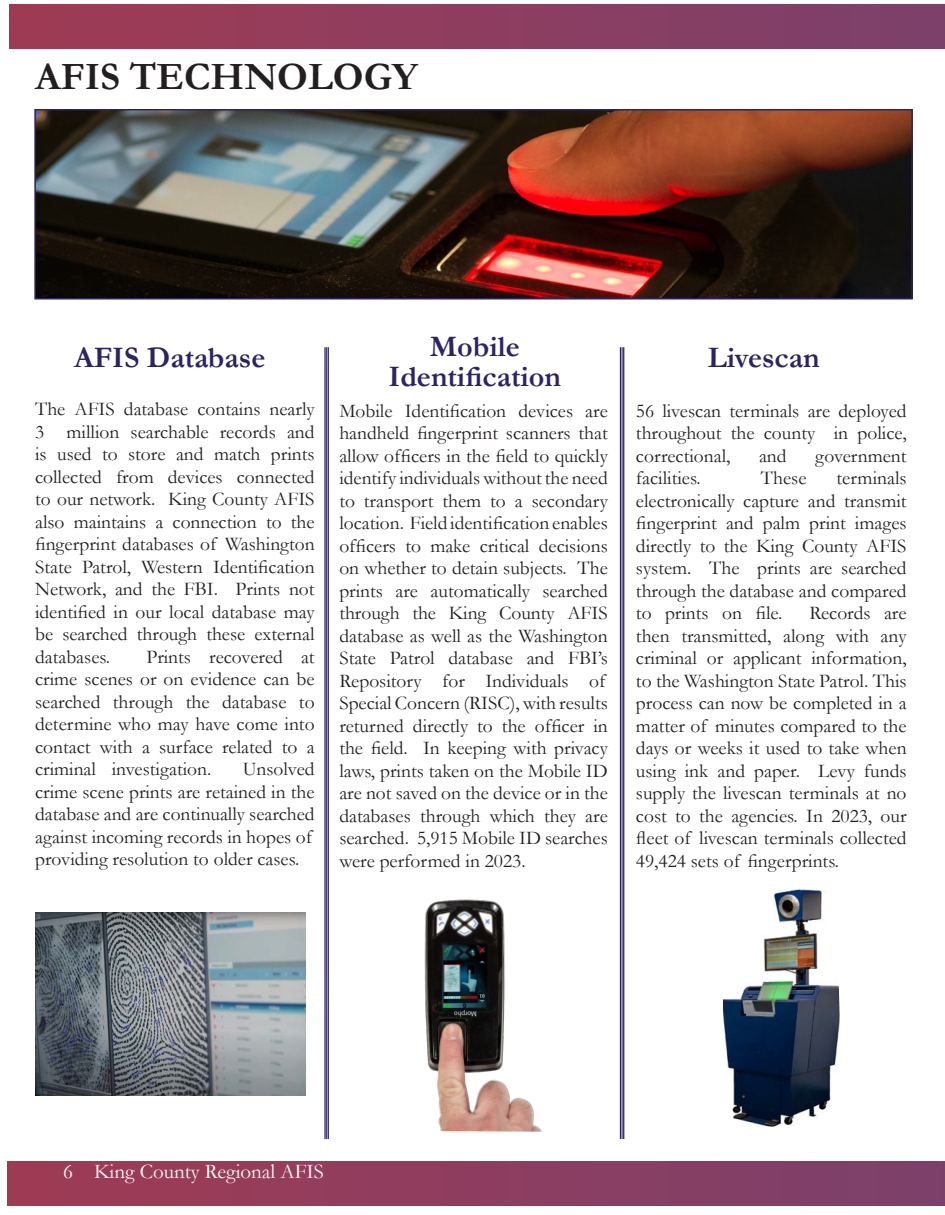
<style>
.page{position:relative;width:945px;height:1215px;background:#fff}
.page>*{position:absolute;margin:0;border:0;box-sizing:border-box;transform-origin:0 0}
.t1{font:700 39px "Garamond";color:#231f20}
.t2{font:700 30px "Garamond";color:#2d226a}
.t3{font:21px "Garamond";color:#fff}
.t4{font:19.5px/22.5px "Garamond";color:#231f20;text-align:justify}
</style>
<div class="page">
<div style="left:9px;top:5px;width:936px;height:43px;background:linear-gradient(to right,#a03b54,#7c406b)"></div>
<div style="left:7px;top:1162px;width:938px;height:43px;background:linear-gradient(to right,#a03b54,#7c406b)"></div>
<hr style="left:328px;top:347px;width:1px;height:792px;background:#2d226a">
<hr style="left:326px;top:347px;width:1px;height:792px;background:#2d226a">
<hr style="left:324px;top:347px;width:2px;height:792px;background:#2d226a">
<img style="left:723px;top:889px;width:117px;height:238px">
<img style="left:424px;top:899px;width:118px;height:233px">
<img style="left:37px;top:112px;width:873px;height:184px">
<div style="left:34px;top:109px;width:879px;height:190px;border:2px solid #2d226a"></div>
<img style="left:35px;top:913px;width:271px;height:183px">
<hr style="left:623px;top:347px;width:1px;height:792px;background:#2d226a">
<hr style="left:622px;top:347px;width:1px;height:792px;background:#2d226a">
<hr style="left:620px;top:347px;width:1px;height:792px;background:#2d226a">
<p class="t1" style="left:35px;top:50px;width:384px">AFIS TECHNOLOGY</p>
<p class="t2" style="left:74px;top:337px;width:193px">AFIS Database</p>
<p class="t4" style="left:35px;top:397px;width:281px">The AFIS database contains nearly 3 million searchable records and is used to store and match prints collected from devices connected to our network. King County AFIS also maintains a connection to the fingerprint databases of Washington State Patrol, Western Identification Network, and the FBI. Prints not identified in our local database may be searched through these external databases.</p>
<p class="t4" style="left:35px;top:645px;width:281px;text-indent:111px">Prints recovered at crime scenes or on evidence can be searched through the database to determine who may have come into contact with a surface related to a criminal investigation.</p>
<p class="t4" style="left:35px;top:757px;width:281px;text-align:left;text-indent:208px">Unsolved crime scene prints are retained in the database and are continually searched against incoming records in hopes of providing resolution to older cases.</p>
<p class="t2" style="left:430px;top:326px;width:91px">Mobile</p>
<p class="t2" style="left:389px;top:356px;width:174px">Identification</p>
<p class="t4" style="left:339px;top:399px;width:270px;text-align:left">Mobile Identification devices are handheld fingerprint scanners that allow officers in the field to quickly identify individuals without the need to transport them to a secondary location. Field identification enables officers to make critical decisions on whether to detain subjects. The prints are automatically searched through the King County AFIS database as well as the Washington State Patrol database and FBI’s Repository for Individuals of Special Concern (RISC), with results returned directly to the officer in the field. In keeping with privacy laws, prints taken on the Mobile ID are not saved on the device or in the databases through which they are searched. 5,915 Mobile ID searches were performed in 2023.</p>
<p class="t2" style="left:708px;top:337px;width:113px">Livescan</p>
<p class="t4" style="left:636px;top:399px;width:272px">56 livescan terminals are deployed throughout the county in police, correctional,</p>
<p class="t4" style="left:759px;top:444px;width:29px">and</p>
<p class="t4" style="left:815px;top:444px;width:93px">government</p>
<p class="t4" style="left:636px;top:466px;width:66px">facilities.</p>
<p class="t4" style="left:761px;top:466px;width:47px">These</p>
<p class="t4" style="left:636px;top:466px;width:272px;text-indent:201px">terminals electronically capture and transmit fingerprint and palm print images directly to the King County AFIS system. The prints are searched through the database and compared to prints on file.</p>
<p class="t4" style="left:636px;top:601px;width:272px;text-indent:173px">Records are then transmitted, along with any criminal or applicant information, to the Washington State Patrol. This process can now be completed in a matter of minutes compared to the days or weeks it used to take when using ink and paper. Levy funds supply the livescan terminals at no cost to the agencies. In 2023, our fleet of livescan terminals collected 49,424 sets of fingerprints.</p>
<p class="t3" style="left:63px;top:1158px;width:262px">6 King County Regional AFIS</p>
</div>
